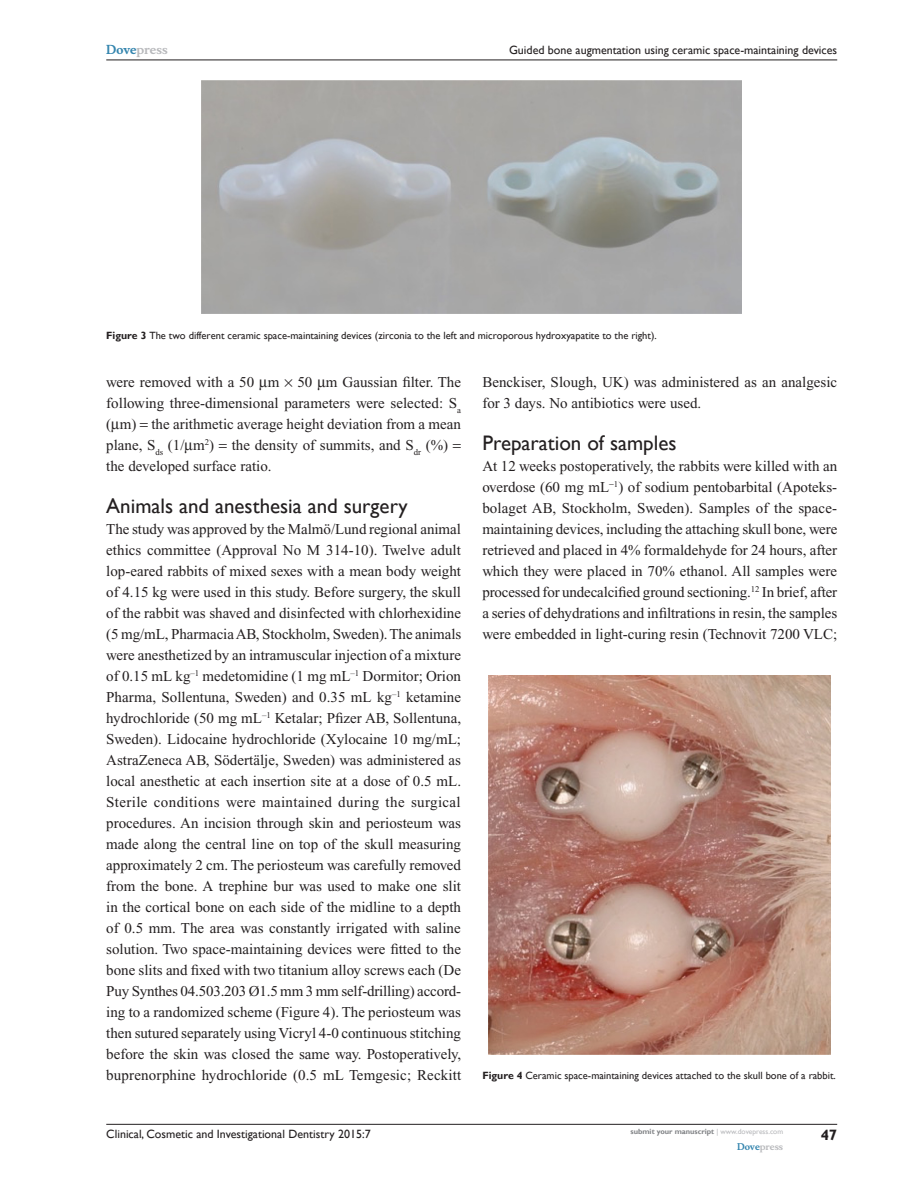
<style>
.page{position:relative;width:918px;height:1188px;background:#fff}
.page>*{position:absolute;margin:0;border:0;box-sizing:border-box;transform-origin:0 0}
.t1{font:21px "Gill Sans";color:#231f20}
.TxF{font:15px/21px "Times New Roman";color:#231f20}
.RunFolio-R{font:700 15px "Gill Sans";color:#231f20}
.RunH-R{font:12px "Gill Sans";color:#231f20}
.RunF-R{font:12px "Gill Sans";color:#231f20}
.RunH-Brand-R{font:700 12px "Musee";color:#b8b9bc}
.FC{font:10.5px "Gill Sans";color:#231f20}
.RunF-Brand-R{font:700 9px "Musee";color:#b8b9bc}
.RunF-SubmityourMS-R{font:700 7.5px "Gill Sans";color:#808285}
.s1{color:#3485ae}
.s2{font-weight:700}
.s3{font-weight:400;color:#b8b9bc}
</style>
<div class="page">
<hr style="left:106px;top:1124px;width:731px;height:1px;background:#231f20">
<hr style="left:106px;top:60px;width:731px;height:1px;background:#231f20">
<img style="left:489px;top:676px;width:342px;height:378px">
<p class="RunH-Brand-R" style="left:106px;top:43px;width:63px"><span class="s1">Dove</span>press</p>
<p class="RunH-R" style="left:509px;top:43px;width:330px">Guided bone augmentation using ceramic space-maintaining devices</p>
<p class="FC" style="left:106px;top:329px;width:552px"><span class="s2">Figure 3</span> The two different ceramic space-maintaining devices (zirconia to the left and microporous hydroxyapatite to the right).</p>
<p class="TxF" style="left:106px;top:371px;width:356px">were removed with a 50 m 50 m Gaussian filter. The following three-dimensional parameters were selected: S<sub>a </sub>( m) the arithmetic average height deviation from a mean plane, S<sub>ds</sub> (1/ m<sup>2</sup>) the density of summits, and S<sub>dr</sub> (%) the developed surface ratio.</p>
<h2 class="t1" style="left:106px;top:493px;width:303px">Animals and anesthesia and surgery</h2>
<p class="TxF" style="left:106px;top:518px;width:357px;text-align:justify">The study was approved by the Malmö/Lund regional animal ethics committee (Approval No M 314-10). Twelve adult lop-eared rabbits of mixed sexes with a mean body weight of 4.15 kg were used in this study. Before surgery, the skull of the rabbit was shaved and disinfected with chlorhexidine (5 mg/mL, Pharmacia AB, Stockholm, Sweden). The animals were anesthetized by an intramuscular injection of a mixture of 0.15 mL kg<sup>–1</sup> medetomidine (1 mg mL<sup>–1</sup> Dormitor; Orion Pharma, Sollentuna, Sweden) and 0.35 mL kg<sup>–1</sup> ketamine hydrochloride (50 mg mL<sup>–1</sup> Ketalar; Pfizer AB, Sollentuna, Sweden). Lidocaine hydrochloride (Xylocaine 10 mg/mL; AstraZeneca AB, Södertälje, Sweden) was administered as local anesthetic at each insertion site at a dose of 0.5 mL.<br>Sterile conditions were maintained during the surgical procedures. An incision through skin and periosteum was made along the central line on top of the skull measuring approximately 2 cm. The periosteum was carefully removed from the bone. A trephine bur was used to make one slit in the cortical bone on each side of the midline to a depth of 0.5 mm. The area was constantly irrigated with saline solution. Two space-maintaining devices were fitted to the bone slits and fixed with two titanium alloy screws each (De Puy Synthes 04.503.203 Ø1.5 mm 3 mm self-drilling) accord&shy;ing to a randomized scheme (Figure 4). The periosteum was then sutured separately using Vicryl 4-0 continuous stitching before the skin was closed the same way. Postoperatively, buprenorphine hydrochloride (0.5 mL Temgesic; Reckitt</p>
<p class="TxF" style="left:482px;top:371px;width:356px">Benckiser, Slough, UK) was administered as an analgesic for 3 days. No antibiotics were used.</p>
<h2 class="t1" style="left:482px;top:430px;width:196px">Preparation of samples</h2>
<p class="TxF" style="left:482px;top:455px;width:356px;text-align:justify">At 12 weeks postoperatively, the rabbits were killed with an overdose (60 mg mL <sup>1</sup>) of sodium pentobarbital (Apoteks&shy;bolaget AB, Stockholm, Sweden). Samples of the space&shy;maintaining devices, including the attaching skull bone, were retrieved and placed in 4% formaldehyde for 24 hours, after which they were placed in 70% ethanol. All samples were processed for undecalcified ground sectioning.<sup>12</sup> In brief, after a series of dehydrations and infiltrations in resin, the samples were embedded in light-curing resin (Technovit 7200 VLC;</p>
<p class="FC" style="left:482px;top:1070px;width:355px"><span class="s2">Figure 4</span> Ceramic space-maintaining devices attached to the skull bone of a rabbit.</p>
<p class="RunF-R" style="left:106px;top:1127px;width:266px">Clinical, Cosmetic and Investigational Dentistry 2015:7</p>
<p class="RunF-SubmityourMS-R" style="left:631px;top:1127px;width:154px">submit your manuscript <span class="s3">| www.dovepress.com</span></p>
<p class="RunF-Brand-R" style="left:737px;top:1141px;width:48px"><span class="s1">Dove</span>press</p>
<p class="RunFolio-R" style="left:821px;top:1126px;width:18px">47</p>
</div>
